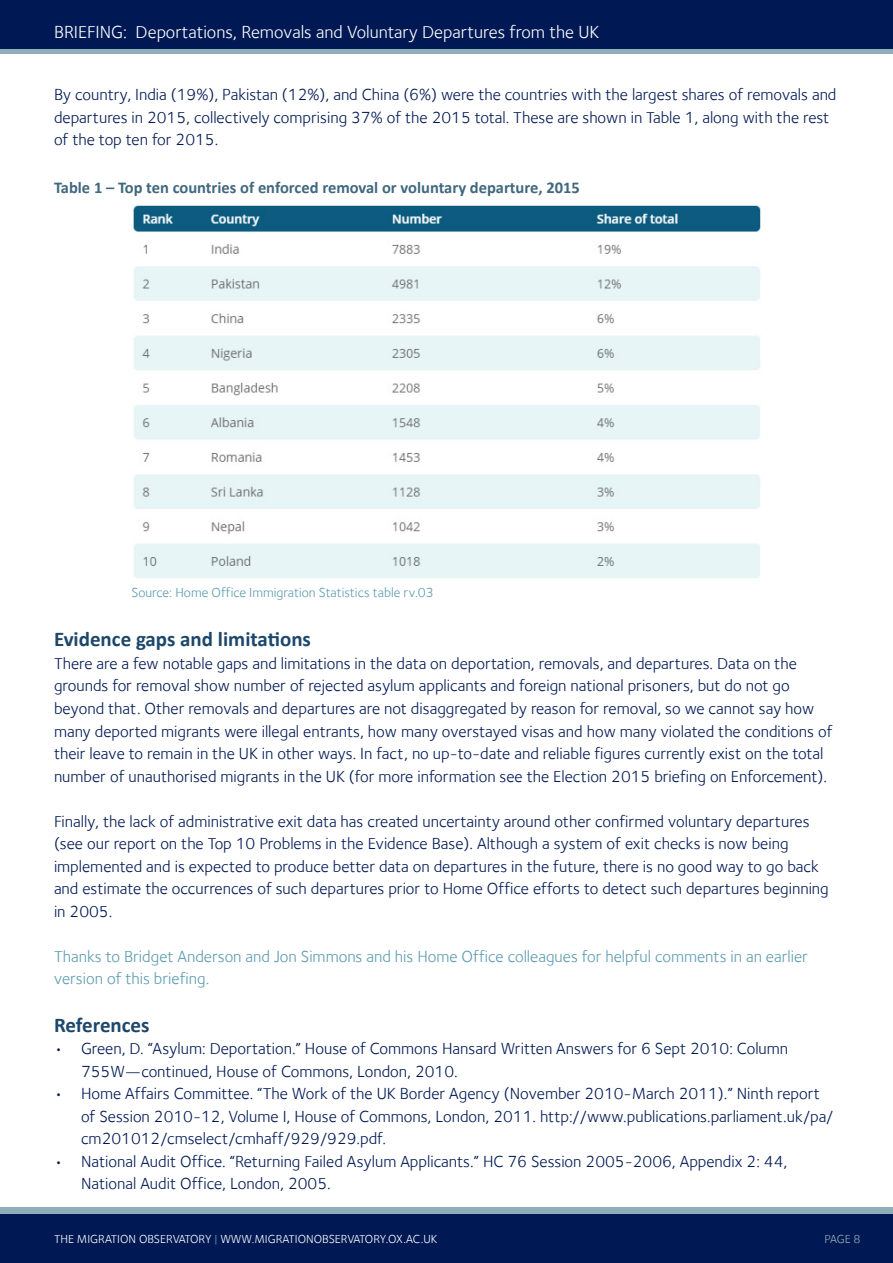
<style>
.page{position:relative;width:893px;height:1263px;background:#fff}
.page>*{position:absolute;margin:0;border:0;box-sizing:border-box;transform-origin:0 0}
.t1{font:700 21px "Calibri";color:#1c476b}
.t2{font:18px "Foundry Sterling";color:#fff}
.Body{font:16.5px/22.5px "Foundry Sterling";color:#001954}
.Highlight{font:16.5px/22.5px "Foundry Sterling";color:#5c9baf}
.t3{font:700 16.5px "Calibri";color:#40687e}
.Sources{font:13.5px "Foundry Sterling";color:#5c9baf}
.t4{font:12px "Foundry Sterling";color:#fff}
.t5{font:12px "Foundry Sterling";color:#90aeb8}
.s1{color:#5c9baf}
</style>
<div class="page">
<div style="left:0;top:1213px;width:893px;height:50px;background:#001954"></div>
<div style="left:0;top:0;width:893px;height:50px;background:#001954"></div>
<hr style="left:0;top:50px;width:893px;height:4px;background:#90aeb8">
<div style="left:0;top:1207px;width:893px;height:6px;background:#90aeb8"></div>
<img style="left:133px;top:205px;width:628px;height:373px">
<p class="t2" style="left:54px;top:21px;width:547px">BRIEFING: Deportations, Removals and Voluntary Departures from the UK</p>
<p class="Body" style="left:54px;top:83px;width:784px">By country, India (19%), Pakistan (12%), and China (6%) were the countries with the largest shares of removals and departures in 2015, collectively comprising 37% of the 2015 total. These are shown in Table 1, along with the rest of the top ten for 2015.</p>
<h2 class="t3" style="left:54px;top:177px;width:527px">Table 1 – Top ten countries of enforced removal or voluntary departure, 2015</h2>
<p class="Sources" style="left:131px;top:585px;width:304px">Source: Home Office Immigration Statistics table rv.03</p>
<h1 class="t1" style="left:54px;top:626px;width:258px">Evidence gaps and limitations</h1>
<p class="Body" style="left:54px;top:652px;width:780px">There are a few notable gaps and limitations in the data on deportation, removals, and departures. Data on the grounds for removal show number of rejected asylum applicants and foreign national prisoners, but do not go beyond that. Other removals and departures are not disaggregated by reason for removal, so we cannot say how many deported migrants were illegal entrants, how many overstayed visas and how many violated the conditions of their leave to remain in the UK in other ways. In fact, no up-to-date and reliable figures currently exist on the total number of unauthorised migrants in the UK (for more information see the Election 2015 briefing on Enforcement).</p>
<p class="Body" style="left:54px;top:809px;width:776px">Finally, the lack of administrative exit data has created uncertainty around other confirmed voluntary departures (see our report on the Top 10 Problems in the Evidence Base). Although a system of exit checks is now being implemented and is expected to produce better data on departures in the future, there is no good way to go back and estimate the occurrences of such departures prior to Home Office efforts to detect such departures beginning in 2005.</p>
<p class="Highlight" style="left:54px;top:944px;width:755px">Thanks to Bridget Anderson and Jon Simmons and his Home Office colleagues for helpful comments in an earlier version of this briefing.</p>
<h1 class="t1" style="left:54px;top:1011px;width:97px">References</h1>
<p class="Body" style="left:81px;top:1037px;width:709px;text-indent:-27px">• Green, D. “Asylum: Deportation.” House of Commons Hansard Written Answers for 6 Sept 2010: Column<br>755W—continued, House of Commons, London, 2010.</p>
<p class="Body" style="left:81px;top:1082px;width:754px;text-indent:-27px">• Home Affairs Committee. “The Work of the UK Border Agency (November 2010-March 2011).” Ninth report of Session 2010-12, Volume I, House of Commons, London, 2011. http://www.publications.parliament.uk/pa/ cm201012/cmselect/cmhaff/929/929.pdf.</p>
<p class="Body" style="left:81px;top:1150px;width:708px;text-indent:-27px">• National Audit Office. “Returning Failed Asylum Applicants.” HC 76 Session 2005-2006, Appendix 2: 44,<br>National Audit Office, London, 2005.</p>
<p class="t4" style="left:54px;top:1232px;width:385px">THE MIGRATION OBSERVATORY <span class="s1">|</span> WWW.MIGRATIONOBSERVATORY.OX.AC.UK</p>
<p class="t5" style="left:824px;top:1232px;width:38px">PAGE 8</p>
</div>
